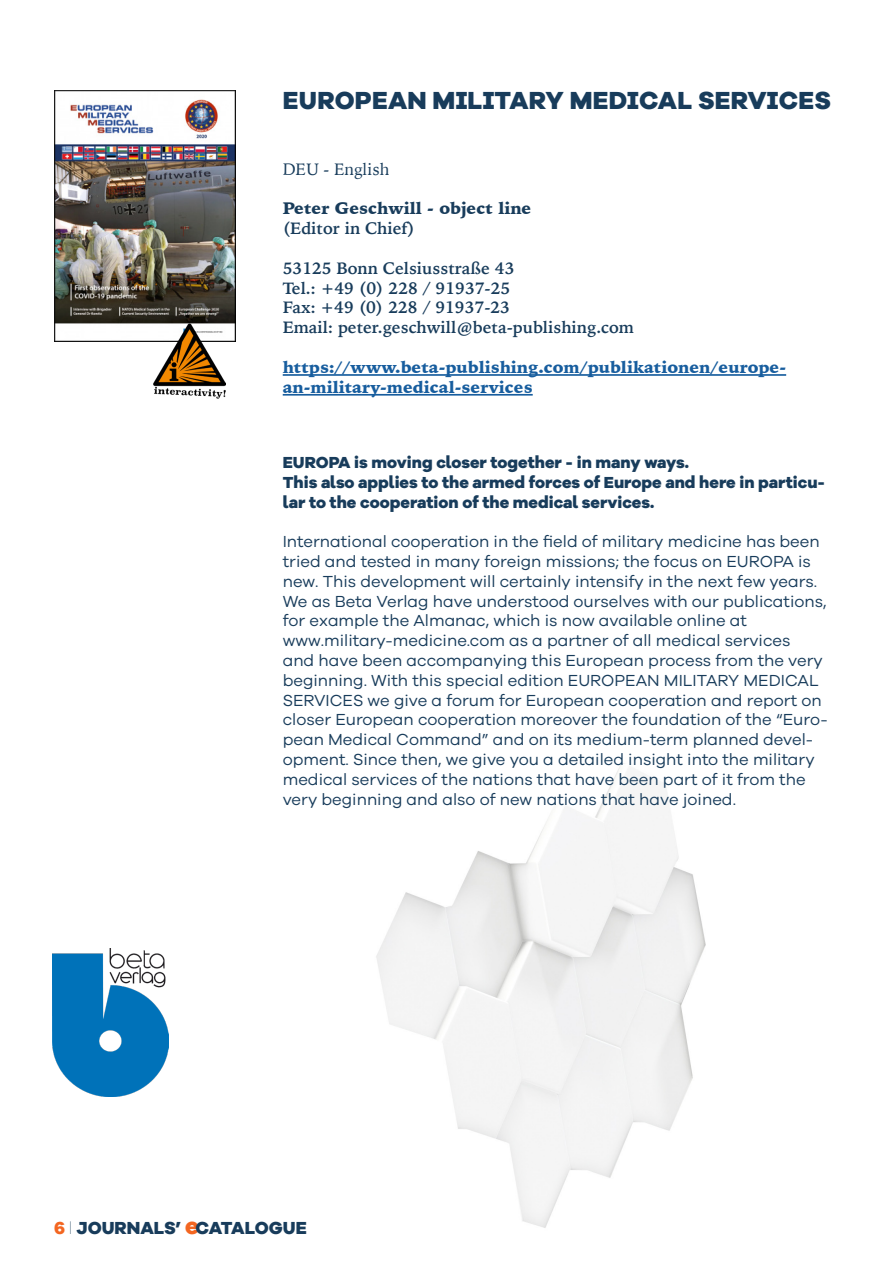
<style>
.page{position:relative;width:893px;height:1263px;background:#fff}
.page>*{position:absolute;margin:0;border:0;box-sizing:border-box;transform-origin:0 0}
.t1{font:800 25.5px "Galano Grotesque Alt";letter-spacing:.01em;color:#183c5b}
.t2{font:800 18px "Galano Grotesque Alt";color:#183c5b}
.t3{font:16.5px/19.8px "Galano Grotesque";color:#183c5b}
.t4{font:800 16.5px/19.8px "Galano Grotesque Alt";color:#183c5b}
.t5{font:700 16.5px "Iowan Old Style";color:#183c5b}
.t6{font:900 16.5px/19.8px "Iowan Old Style";color:#175d9e}
.t7{font:900 16.5px "Iowan Old Style";color:#183c5b}
.t8{font:16.5px "Iowan Old Style";color:#183c5b}
.s1{color:#f36621}
.s2{font-family:"Avenir Next Condensed";font-weight:200}
.s3{font-size:24px;color:#f36621}
</style>
<div class="page">
<img style="left:52px;top:374px;width:735px;height:854px">
<img style="left:54px;top:90px;width:182px;height:251px">
<hr style="left:283px;top:374px;width:503px;height:2px;background:#175d9e">
<hr style="left:283px;top:394px;width:250px;height:2px;background:#175d9e">
<img style="left:53px;top:948px;width:115px;height:148px">
<img style="left:153px;top:323px;width:72px;height:76px">
<p class="t1" style="left:283px;top:84px;width:550px">EUROPEAN MILITARY MEDICAL SERVICES</p>
<p class="t8" style="left:283px;top:154px;width:108px">DEU - English</p>
<p class="t7" style="left:283px;top:198px;width:250px">Peter Geschwill - object line</p>
<p class="t5" style="left:283px;top:213px;width:134px">(Editor in Chief)</p>
<p class="t5" style="left:283px;top:253px;width:233px">53125 Bonn Celsiusstraße 43</p>
<p class="t5" style="left:283px;top:273px;width:229px">Tel.: +49 (0) 228 / 91937-25</p>
<p class="t5" style="left:283px;top:293px;width:229px">Fax: +49 (0) 228 / 91937-23</p>
<p class="t5" style="left:283px;top:312px;width:353px">Email: peter.geschwill@beta-publishing.com</p>
<p class="t6" style="left:283px;top:357px;width:505px">https://www.beta-publishing.com/publikationen/europe&shy;an-military-medical-services</p>
<p class="t4" style="left:283px;top:452px;width:408px">EUROPA is moving closer together - in many ways.</p>
<p class="t4" style="left:283px;top:472px;width:544px">This also applies to the armed forces of Europe and here in particu&shy;lar to the cooperation of the medical services.</p>
<p class="t3" style="left:283px;top:531px;width:539px">International cooperation in the field of military medicine has been tried and tested in many foreign missions; the focus on EUROPA is new. This development will certainly intensify in the next few years.</p>
<p class="t3" style="left:283px;top:591px;width:545px">We as Beta Verlag have understood ourselves with our publications, for example the Almanac, which is now available online at</p>
<p class="t3" style="left:283px;top:630px;width:547px">www.military-medicine.com as a partner of all medical services<br>and have been accompanying this European process from the very beginning. With this special edition EUROPEAN MILITARY MEDICAL SERVICES we give a forum for European cooperation and report on closer European cooperation moreover the foundation of the “Euro&shy;pean Medical Command” and on its medium-term planned devel&shy;opment. Since then, we give you a detailed insight into the military medical services of the nations that have been part of it from the very beginning and also of new nations that have joined.</p>
<p class="t2" style="left:54px;top:1216px;width:254px"><span class="s1">6</span> <span class="s2">I</span> JOURNALS’ <span class="s3">e</span>CATALOGUE</p>
</div>
